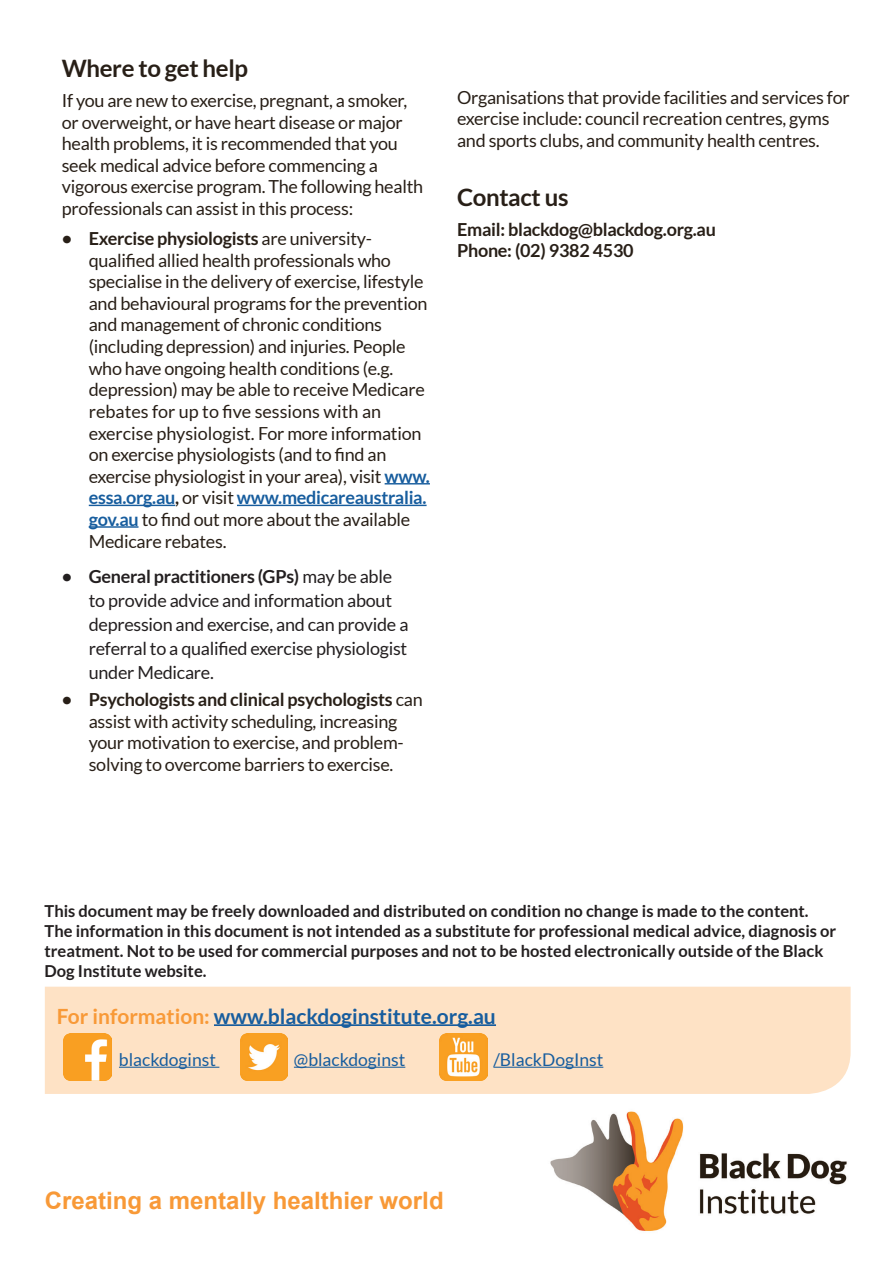
<style>
.page{position:relative;width:893px;height:1263px;background:#fff}
.page>*{position:absolute;margin:0;border:0;box-sizing:border-box;transform-origin:0 0}
.Subtitle{font:700 24px "Arial";color:#f89937}
.Body___Subhead{font:700 24px "Lato";letter-spacing:-.015em;color:#281f17}
.Subtitle-2{font:700 21px "Lato";color:#175d9e}
.Body___Subhead-2{font:18px/21.6px "Lato";letter-spacing:-.015em;color:#281f17}
.t1{font:18px/24px "Lato";letter-spacing:-.015em;color:#231f20}
.Body___Subhead-3{font:700 18px/21.6px "Lato";letter-spacing:-.015em;color:#281f17}
.Subtitle-3{font:17.55px "Lato";color:#175d9e}
.Body___Secondary_Sub{font:700 16.5px/19.8px "Lato";color:#231f20}
.s1{font-weight:700}
.s2{font-weight:700;color:#175d9e}
.s3{color:#f89937}
</style>
<div class="page">
<hr style="left:385px;top:483px;width:45px;height:1px;background:#175d9e">
<hr style="left:89px;top:505px;width:86px;height:1px;background:#175d9e">
<hr style="left:237px;top:505px;width:190px;height:1px;background:#175d9e">
<hr style="left:89px;top:526px;width:49px;height:2px;background:#175d9e">
<img style="left:550px;top:1111px;width:297px;height:120px">
<div style="left:45px;top:987px;width:806px;height:107px;background:#fee2c5"></div>
<div style="left:57px;top:1000px;width:783px;height:72px;background:#fee2c5"></div>
<hr style="left:214px;top:1024px;width:282px;height:2px;background:#175d9e">
<hr style="left:119px;top:1067px;width:100px;height:1px;background:#175d9e">
<hr style="left:294px;top:1067px;width:111px;height:1px;background:#175d9e">
<hr style="left:493px;top:1067px;width:110px;height:1px;background:#175d9e">
<img style="left:64px;top:1033px;width:47px;height:47px">
<img style="left:241px;top:1033px;width:47px;height:47px">
<img style="left:440px;top:1033px;width:48px;height:47px">
<p class="Body___Subhead" style="left:62px;top:54px;width:188px">Where to get help</p>
<p class="Body___Subhead-2" style="left:62px;top:90px;width:363px">If you are new to exercise, pregnant, a smoker, or overweight, or have heart disease or major health problems, it is recommended that you seek medical advice before commencing a vigorous exercise program. The following health professionals can assist in this process:</p>
<p class="Body___Subhead-2" style="left:89px;top:228px;width:343px;text-indent:-27px"><span class="s1">• Exercise physiologists</span> are university&shy;qualified allied health professionals who specialise in the delivery of exercise, lifestyle and behavioural programs for the prevention and management of chronic conditions (including depression) and injuries. People who have ongoing health conditions (e.g. depression) may be able to receive Medicare rebates for up to five sessions with an exercise physiologist. For more information on exercise physiologists (and to find an exercise physiologist in your area), visit <span class="s2">www. essa.org.au</span><span class="s1">,</span> or visit <span class="s2">www.medicareaustralia. gov.au</span> to find out more about the available Medicare rebates.</p>
<p class="t1" style="left:89px;top:564px;width:321px;text-indent:-27px"><span class="s1">• General practitioners (GPs)</span> may be able to provide advice and information about depression and exercise, and can provide a referral to a qualified exercise physiologist under Medicare.</p>
<p class="Body___Subhead-2" style="left:62px;top:689px;width:362px;text-align:center"><span class="s1">• Psychologists and clinical psychologists</span> can assist with activity scheduling, increasing<br>your motivation to exercise, and problem&shy;solving to overcome barriers to exercise.</p>
<p class="Body___Subhead-2" style="left:457px;top:86px;width:394px">Organisations that provide facilities and services for exercise include: council recreation centres, gyms and sports clubs, and community health centres.</p>
<p class="Body___Subhead" style="left:457px;top:183px;width:113px">Contact us</p>
<p class="Body___Subhead-3" style="left:457px;top:218px;width:260px">Email: blackdog@blackdog.org.au<br>Phone: (02) 9382 4530</p>
<p class="Body___Secondary_Sub" style="left:45px;top:901px;width:793px">This document may be freely downloaded and distributed on condition no change is made to the content.<br>The information in this document is not intended as a substitute for professional medical advice, diagnosis or treatment. Not to be used for commercial purposes and not to be hosted electronically outside of the Black Dog Institute website.</p>
<p class="Subtitle-2" style="left:57px;top:1004px;width:441px"><span class="s3">For information:</span> www.blackdoginstitute.org.au</p>
<p class="Subtitle-3" style="left:119px;top:1050px;width:99px">blackdoginst</p>
<p class="Subtitle-3" style="left:294px;top:1050px;width:113px">@blackdoginst</p>
<p class="Subtitle-3" style="left:493px;top:1050px;width:111px">/BlackDogInst</p>
<p class="Subtitle" style="left:45px;top:1185px;width:400px">Creating a mentally healthier world</p>
</div>
